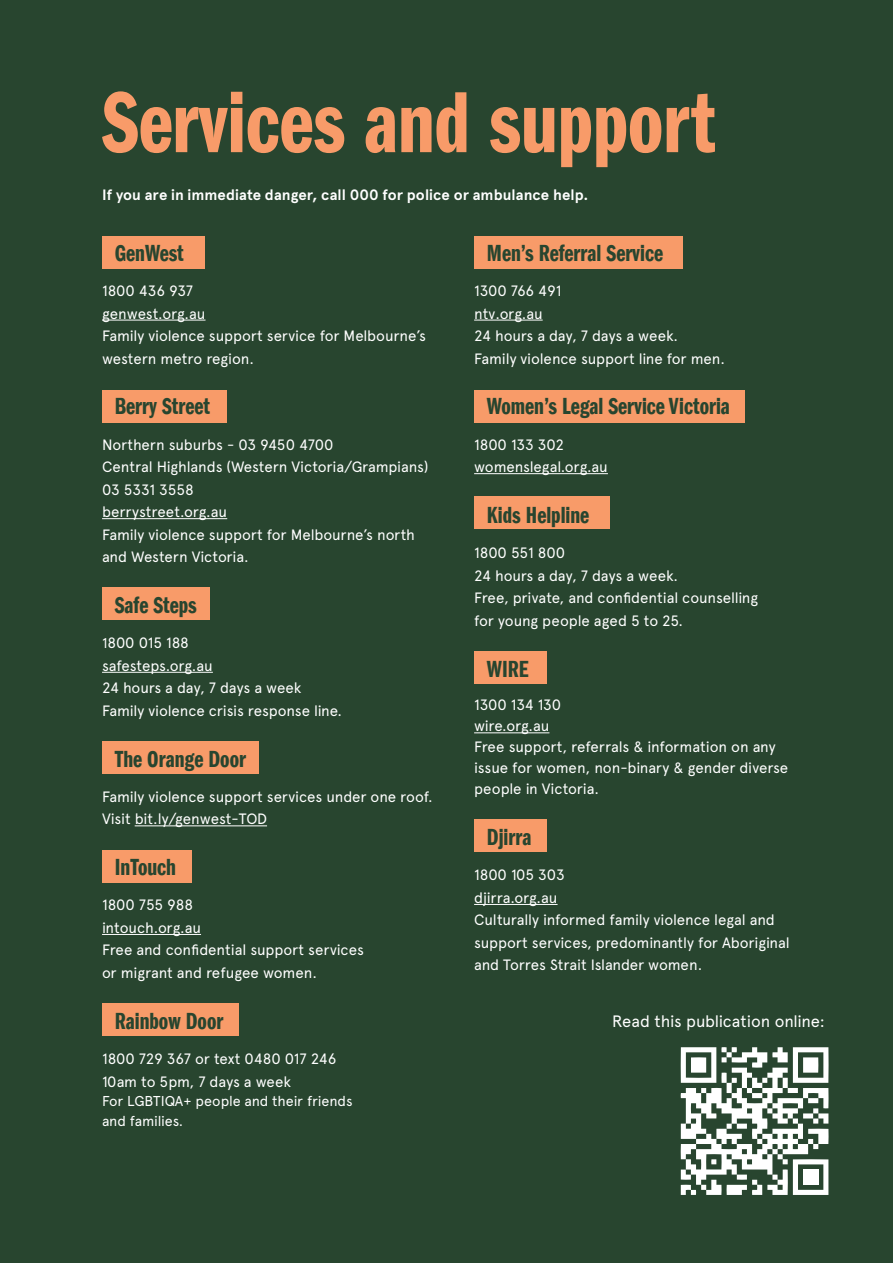
<style>
.page{position:relative;width:893px;height:1263px;background:#28452f}
.page>*{position:absolute;margin:0;border:0;box-sizing:border-box;transform-origin:0 0}
.t1{font:89.7px "Franklin Gothic LT Demi Cmpr";color:#f89b69}
.t2{font:24px "Franklin Gothic LT Demi Cmpr";color:#28452f}
.t3{font:16.5px "Apercu";letter-spacing:-.015em;color:#fff}
.t4{font:15px/22.5px "Apercu";letter-spacing:-.01em;color:#fff}
.t5{font:700 15px "Apercu";letter-spacing:.005em;color:#fff}
.t6{font:14.25px/19.5px "Apercu";letter-spacing:-.01em;color:#fff}
.s1{font-size:14.25px}
</style>
<div class="page">
<div style="left:102px;top:236px;width:103px;height:32px;background:#f89b69"></div>
<div style="left:474px;top:236px;width:209px;height:32px;background:#f89b69"></div>
<div style="left:474px;top:496px;width:136px;height:33px;background:#f89b69"></div>
<div style="left:102px;top:390px;width:124px;height:33px;background:#f89b69"></div>
<div style="left:474px;top:390px;width:270px;height:33px;background:#f89b69"></div>
<div style="left:474px;top:651px;width:73px;height:32px;background:#f89b69"></div>
<div style="left:474px;top:819px;width:73px;height:33px;background:#f89b69"></div>
<div style="left:102px;top:587px;width:107px;height:33px;background:#f89b69"></div>
<div style="left:102px;top:741px;width:157px;height:33px;background:#f89b69"></div>
<div style="left:102px;top:851px;width:89px;height:32px;background:#f89b69"></div>
<div style="left:102px;top:1003px;width:136px;height:32px;background:#f89b69"></div>
<hr style="left:102px;top:320px;width:104px;height:1px;background:#fff">
<hr style="left:102px;top:518px;width:125px;height:1px;background:#fff">
<hr style="left:102px;top:672px;width:111px;height:1px;background:#fff">
<hr style="left:135px;top:825px;width:132px;height:1px;background:#fff">
<hr style="left:102px;top:934px;width:99px;height:1px;background:#fff">
<hr style="left:474px;top:320px;width:69px;height:1px;background:#fff">
<hr style="left:474px;top:473px;width:134px;height:1px;background:#fff">
<hr style="left:474px;top:732px;width:75px;height:1px;background:#fff">
<hr style="left:474px;top:904px;width:84px;height:1px;background:#fff">
<svg style="left:681px;top:1047px;width:148px;height:148px"></svg>
<h1 class="t1" style="left:102px;top:73px;width:615px">Services and support</h1>
<p class="t5" style="left:102px;top:185px;width:488px">If you are in immediate danger, call 000 for police or ambulance help.</p>
<h2 class="t2" style="left:115px;top:240px;width:71px">GenWest</h2>
<p class="t4" style="left:102px;top:279px;width:325px">1800 436 937<br>genwest.org.au<br>Family violence support service for Melbourne’s western metro region.</p>
<h2 class="t2" style="left:115px;top:393px;width:97px">Berry Street</h2>
<p class="t4" style="left:102px;top:433px;width:328px">Northern suburbs - 03 9450 4700<br>Central Highlands (Western Victoria/Grampians)<br>03 5331 3558<br>berrystreet.org.au<br>Family violence support for Melbourne’s north and Western Victoria.</p>
<h2 class="t2" style="left:115px;top:592px;width:84px">Safe Steps</h2>
<p class="t4" style="left:102px;top:632px;width:242px"><span class="s1">1</span>800 015 188<br>safesteps.org.au<br>24 hours a day, 7 days a week<br>Family violence crisis response line.</p>
<h2 class="t2" style="left:115px;top:745px;width:133px">The Orange Door</h2>
<p class="t4" style="left:102px;top:785px;width:332px">Family violence support services under one roof.<br>Visit bit.ly/genwest-TOD</p>
<h2 class="t2" style="left:115px;top:854px;width:63px">InTouch</h2>
<p class="t4" style="left:102px;top:894px;width:263px">1800 755 988<br>intouch.org.au<br>Free and confidential support services or migrant and refugee women.</p>
<h2 class="t2" style="left:115px;top:1008px;width:110px">Rainbow Door</h2>
<p class="t4" style="left:102px;top:1047px;width:236px">1800 729 367 or text 0480 017 246<br>10am to 5pm, 7 days a week</p>
<p class="t6" style="left:102px;top:1091px;width:252px">For LGBTIQA+ people and their friends and families.</p>
<h2 class="t2" style="left:487px;top:240px;width:178px">Men’s Referral Service</h2>
<p class="t4" style="left:474px;top:279px;width:253px">1300 766 491<br>ntv.org.au<br>24 hours a day, 7 days a week.<br>Family violence support line for men.</p>
<h2 class="t2" style="left:487px;top:393px;width:245px">Women’s Legal Service Victoria</h2>
<p class="t4" style="left:474px;top:433px;width:135px">1800 133 302 womenslegal.org.au</p>
<h2 class="t2" style="left:487px;top:502px;width:104px">Kids Helpline</h2>
<p class="t4" style="left:474px;top:542px;width:285px">1800 551 800<br>24 hours a day, 7 days a week.<br>Free, private, and confidential counselling for young people aged 5 to 25.</p>
<h2 class="t2" style="left:487px;top:655px;width:43px">WIRE</h2>
<p class="t4" style="left:474px;top:694px;width:316px;line-height:21px">1300 134 130<br>wire.org.au<br>Free support, referrals &amp; information on any issue for women, non-binary &amp; gender diverse people in Victoria.</p>
<h2 class="t2" style="left:487px;top:824px;width:46px">Djirra</h2>
<p class="t4" style="left:474px;top:864px;width:317px">1800 105 303<br>djirra.org.au<br>Culturally informed family violence legal and support services, predominantly for Aboriginal and Torres Strait Islander women.</p>
<p class="t3" style="left:612px;top:1011px;width:214px">Read this publication online:</p>
</div>
